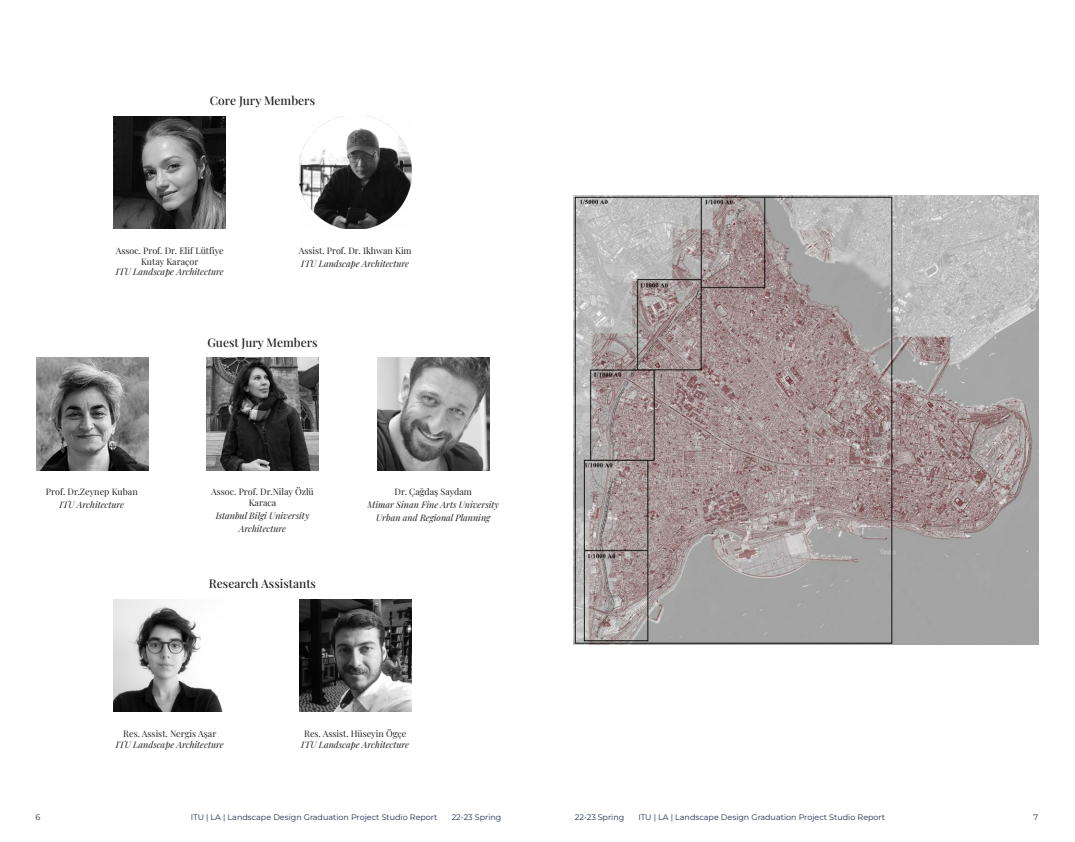
<style>
.page{position:relative;width:1075px;height:842px;background:#fff}
.page>*{position:absolute;margin:0;border:0;box-sizing:border-box;transform-origin:0 0}
.t1{font:500 12px "Playfair Display";color:#231f20}
.t2{font:italic 9px/12.8px "Playfair Display";color:#231f20;text-align:center}
.t3{font:9px/10.8px "Playfair Display";color:#231f20;text-align:center}
.t4{font:8px "Montserrat";color:#1d2c52}
</style>
<div class="page">
<img style="left:113px;top:116px;width:113px;height:113px">
<img style="left:36px;top:358px;width:112px;height:112px">
<img style="left:377px;top:358px;width:112px;height:112px">
<img style="left:113px;top:600px;width:110px;height:112px">
<img style="left:299px;top:116px;width:112px;height:113px">
<img style="left:206px;top:358px;width:113px;height:112px">
<img style="left:299px;top:600px;width:112px;height:112px">
<img style="left:573px;top:196px;width:465px;height:449px">
<h1 class="t1" style="left:210px;top:91px;width:107px">Core Jury Members</h1>
<p class="t3" style="left:116px;top:244px;width:109px">Assoc. Prof. Dr. Elif Lütfiye<br>Kutay Karaçor</p>
<p class="t2" style="left:116px;top:265px;width:109px">ITU Landscape Architecture</p>
<p class="t3" style="left:299px;top:244px;width:114px">Assist. Prof. Dr. Ikhwan Kim</p>
<p class="t2" style="left:301px;top:256px;width:109px">ITU Landscape Architecture</p>
<p class="t3" style="left:46px;top:486px;width:93px">Prof. Dr.Zeynep Kuban</p>
<p class="t2" style="left:60px;top:497px;width:66px">ITU Architecture</p>
<h1 class="t1" style="left:207px;top:333px;width:112px">Guest Jury Members</h1>
<p class="t3" style="left:211px;top:486px;width:104px">Assoc. Prof. Dr.Nilay Özlü<br>Karaca</p>
<p class="t2" style="left:216px;top:508px;width:95px">Istanbul Bilgi University<br>Architecture</p>
<h1 class="t1" style="left:209px;top:574px;width:109px">Research Assistants</h1>
<p class="t3" style="left:394px;top:486px;width:79px">Dr. Çağdaş Saydam</p>
<p class="t2" style="left:367px;top:497px;width:133px">Mimar Sinan Fine Arts University<br>Urban and Regional Planning</p>
<p class="t3" style="left:123px;top:727px;width:94px">Res. Assist. Nergis Aşar</p>
<p class="t2" style="left:116px;top:737px;width:109px">ITU Landscape Architecture</p>
<p class="t3" style="left:304px;top:727px;width:104px">Res. Assist. Hüseyin Ögçe</p>
<p class="t2" style="left:301px;top:737px;width:109px">ITU Landscape Architecture</p>
<p class="t4" style="left:35px;top:811px;width:6px">6</p>
<p class="t4" style="left:191px;top:811px;width:248px">ITU | LA | Landscape Design Graduation Project Studio Report</p>
<p class="t4" style="left:452px;top:811px;width:51px">22-23 Spring</p>
<p class="t4" style="left:575px;top:811px;width:51px">22-23 Spring</p>
<p class="t4" style="left:638px;top:811px;width:248px">ITU | LA | Landscape Design Graduation Project Studio Report</p>
<p class="t4" style="left:1033px;top:811px;width:6px">7</p>
</div>
